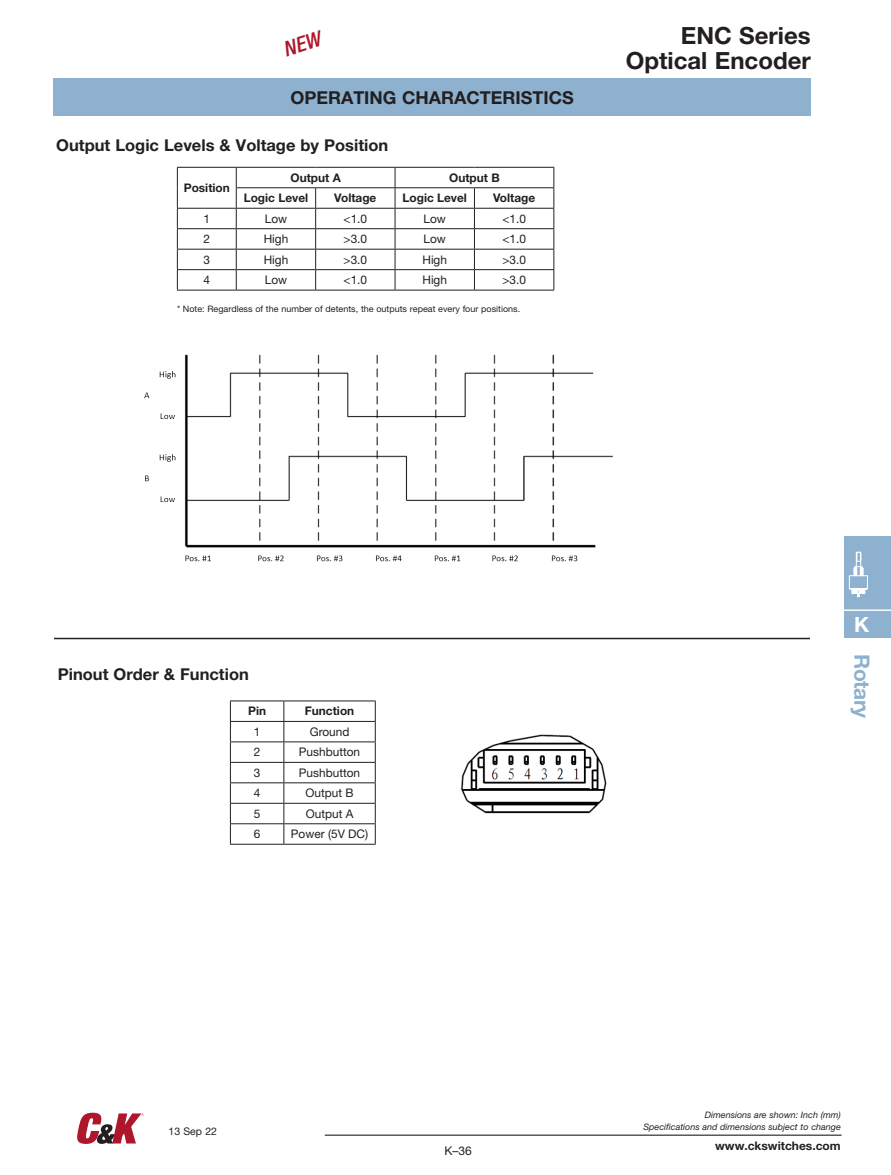
<style>
.page{position:relative;width:891px;height:1175px;background:#fff}
.page>*{position:absolute;margin:0;border:0;box-sizing:border-box;transform-origin:0 0}
.Page_head_right{font:700 23.7px "Helvetica Neue LT Std";color:#231f20}
.t1{font:700 21px "Helvetica Neue";letter-spacing:-.025em;color:#8db1ce}
.t2{font:700 21px "Helvetica Neue";color:#fff}
.Category_head_-_blk{font:700 17.85px "Helvetica Neue LT Std";color:#231f20}
.Main_head{font:700 16.35px "Helvetica Neue LT Std";color:#231f20}
.t3{font:12px "Helvetica Neue LT Std";color:#231f20}
.t4{font:11.85px "Helvetica Neue LT Std";color:#231f20}
.t5{font:700 11.85px "Helvetica Neue LT Std";color:#231f20}
.t6{font:10.5px "Helvetica Neue LT Std";color:#231f20}
.t7{font:8.85px "Helvetica Neue LT Std";color:#231f20}
.t8{font:italic 8.85px/11.9px "Helvetica Neue LT Std";color:#231f20;text-align:right}
</style>
<div class="page">
<hr style="left:325px;top:1134px;width:517px;height:1px;background:#57585a">
<svg style="left:77px;top:1112px;width:67px;height:31px"></svg>
<div style="left:844px;top:536px;width:47px;height:102px;background:#8db1ce"></div>
<hr style="left:844px;top:609px;width:47px;height:2px;background:#fff">
<svg style="left:848px;top:551px;width:20px;height:46px"></svg>
<hr style="left:53px;top:78px;width:758px;height:2px;background:#231f20">
<div style="left:53px;top:79px;width:758px;height:37px;background:#8db1ce"></div>
<hr style="left:177px;top:167px;width:59px;height:1px;background:#231f20">
<hr style="left:236px;top:167px;width:80px;height:1px;background:#231f20">
<hr style="left:316px;top:167px;width:79px;height:1px;background:#231f20">
<hr style="left:395px;top:167px;width:79px;height:1px;background:#231f20">
<hr style="left:474px;top:167px;width:80px;height:1px;background:#231f20">
<hr style="left:236px;top:187px;width:80px;height:1px;background:#231f20">
<hr style="left:316px;top:187px;width:79px;height:1px;background:#231f20">
<hr style="left:395px;top:187px;width:79px;height:1px;background:#231f20">
<hr style="left:474px;top:187px;width:80px;height:1px;background:#231f20">
<hr style="left:177px;top:208px;width:59px;height:1px;background:#231f20">
<hr style="left:236px;top:208px;width:80px;height:1px;background:#231f20">
<hr style="left:316px;top:208px;width:79px;height:1px;background:#231f20">
<hr style="left:395px;top:208px;width:79px;height:1px;background:#231f20">
<hr style="left:474px;top:208px;width:80px;height:1px;background:#231f20">
<hr style="left:177px;top:228px;width:59px;height:1px;background:#231f20">
<hr style="left:236px;top:228px;width:80px;height:1px;background:#231f20">
<hr style="left:316px;top:228px;width:79px;height:1px;background:#231f20">
<hr style="left:395px;top:228px;width:79px;height:1px;background:#231f20">
<hr style="left:474px;top:228px;width:80px;height:1px;background:#231f20">
<hr style="left:177px;top:249px;width:59px;height:1px;background:#231f20">
<hr style="left:236px;top:249px;width:80px;height:1px;background:#231f20">
<hr style="left:316px;top:249px;width:79px;height:1px;background:#231f20">
<hr style="left:395px;top:249px;width:79px;height:1px;background:#231f20">
<hr style="left:474px;top:249px;width:80px;height:1px;background:#231f20">
<hr style="left:177px;top:269px;width:59px;height:1px;background:#231f20">
<svg style="left:177px;top:168px;width:1px;height:122px"></svg>
<hr style="left:236px;top:269px;width:80px;height:1px;background:#231f20">
<svg style="left:236px;top:168px;width:1px;height:122px"></svg>
<hr style="left:316px;top:269px;width:79px;height:1px;background:#231f20">
<svg style="left:315px;top:188px;width:1px;height:102px"></svg>
<hr style="left:395px;top:269px;width:79px;height:1px;background:#231f20">
<svg style="left:395px;top:168px;width:1px;height:122px"></svg>
<hr style="left:474px;top:269px;width:80px;height:1px;background:#231f20">
<svg style="left:474px;top:188px;width:1px;height:102px"></svg>
<svg style="left:553px;top:168px;width:1px;height:122px"></svg>
<hr style="left:177px;top:290px;width:59px;height:1px;background:#231f20">
<hr style="left:236px;top:290px;width:80px;height:1px;background:#231f20">
<hr style="left:316px;top:290px;width:79px;height:1px;background:#231f20">
<hr style="left:395px;top:290px;width:79px;height:1px;background:#231f20">
<hr style="left:474px;top:290px;width:80px;height:1px;background:#231f20">
<img style="left:144px;top:354px;width:469px;height:208px">
<hr style="left:230px;top:700px;width:54px;height:1px;background:#231f20">
<hr style="left:284px;top:700px;width:92px;height:1px;background:#231f20">
<hr style="left:230px;top:721px;width:54px;height:1px;background:#231f20">
<hr style="left:284px;top:721px;width:92px;height:1px;background:#231f20">
<hr style="left:230px;top:741px;width:54px;height:1px;background:#231f20">
<hr style="left:284px;top:741px;width:92px;height:1px;background:#231f20">
<hr style="left:230px;top:762px;width:54px;height:1px;background:#231f20">
<hr style="left:284px;top:762px;width:92px;height:1px;background:#231f20">
<hr style="left:230px;top:782px;width:54px;height:1px;background:#231f20">
<hr style="left:284px;top:782px;width:92px;height:1px;background:#231f20">
<hr style="left:230px;top:803px;width:54px;height:1px;background:#231f20">
<hr style="left:284px;top:803px;width:92px;height:1px;background:#231f20">
<hr style="left:230px;top:823px;width:54px;height:1px;background:#231f20">
<svg style="left:230px;top:701px;width:1px;height:143px"></svg>
<hr style="left:284px;top:823px;width:92px;height:1px;background:#231f20">
<svg style="left:283px;top:701px;width:1px;height:143px"></svg>
<svg style="left:375px;top:701px;width:1px;height:143px"></svg>
<hr style="left:230px;top:844px;width:54px;height:1px;background:#231f20">
<hr style="left:284px;top:844px;width:92px;height:1px;background:#231f20">
<hr style="left:54px;top:638px;width:756px;height:1px;background:#231f20">
<img style="left:461px;top:734px;width:146px;height:80px">
<p class="Category_head_-_blk" style="left:290px;top:86px;width:285px">OPERATING CHARACTERISTICS</p>
<p class="Main_head" style="left:56px;top:135px;width:334px">Output Logic Levels &amp; Voltage by Position</p>
<p class="t5" style="left:184px;top:180px;width:48px">Position</p>
<p class="t5" style="left:291px;top:170px;width:52px">Output A</p>
<p class="t5" style="left:449px;top:170px;width:52px">Output B</p>
<p class="t5" style="left:244px;top:191px;width:66px">Logic Level</p>
<p class="t5" style="left:334px;top:191px;width:44px">Voltage</p>
<p class="t5" style="left:403px;top:191px;width:66px">Logic Level</p>
<p class="t5" style="left:493px;top:191px;width:44px">Voltage</p>
<p class="t4" style="left:204px;top:211px;width:8px">1</p>
<p class="t4" style="left:265px;top:211px;width:24px">Low</p>
<p class="t4" style="left:344px;top:211px;width:25px">&lt;1.0</p>
<p class="t4" style="left:424px;top:211px;width:24px">Low</p>
<p class="t4" style="left:502px;top:211px;width:25px">&lt;1.0</p>
<p class="t4" style="left:204px;top:232px;width:8px">2</p>
<p class="t4" style="left:264px;top:232px;width:26px">High</p>
<p class="t4" style="left:344px;top:232px;width:25px">&gt;3.0</p>
<p class="t4" style="left:424px;top:232px;width:24px">Low</p>
<p class="t4" style="left:502px;top:232px;width:25px">&lt;1.0</p>
<p class="t4" style="left:204px;top:252px;width:8px">3</p>
<p class="t4" style="left:264px;top:252px;width:26px">High</p>
<p class="t4" style="left:344px;top:252px;width:25px">&gt;3.0</p>
<p class="t4" style="left:422px;top:252px;width:26px">High</p>
<p class="t4" style="left:502px;top:252px;width:25px">&gt;3.0</p>
<p class="t4" style="left:204px;top:273px;width:8px">4</p>
<p class="t4" style="left:265px;top:273px;width:24px">Low</p>
<p class="t4" style="left:344px;top:273px;width:25px">&lt;1.0</p>
<p class="t4" style="left:422px;top:273px;width:26px">High</p>
<p class="t4" style="left:502px;top:273px;width:25px">&gt;3.0</p>
<p class="t7" style="left:177px;top:303px;width:345px">* Note: Regardless of the number of detents, the outputs repeat every four positions.</p>
<p class="Page_head_right" style="left:681px;top:21px;width:131px">ENC Series</p>
<p class="Page_head_right" style="left:626px;top:46px;width:187px">Optical Encoder</p>
<p class="Main_head" style="left:58px;top:663px;width:193px">Pinout Order &amp; Function</p>
<p class="t5" style="left:248px;top:704px;width:19px">Pin</p>
<p class="t5" style="left:305px;top:704px;width:51px">Function</p>
<p class="t4" style="left:254px;top:724px;width:8px">1</p>
<p class="t4" style="left:310px;top:724px;width:41px">Ground</p>
<p class="t4" style="left:254px;top:745px;width:8px">2</p>
<p class="t4" style="left:299px;top:745px;width:63px">Pushbutton</p>
<p class="t4" style="left:254px;top:765px;width:8px">3</p>
<p class="t4" style="left:299px;top:765px;width:63px">Pushbutton</p>
<p class="t4" style="left:254px;top:786px;width:8px">4</p>
<p class="t4" style="left:306px;top:786px;width:50px">Output B</p>
<p class="t4" style="left:254px;top:806px;width:8px">5</p>
<p class="t4" style="left:306px;top:806px;width:49px">Output A</p>
<p class="t4" style="left:254px;top:827px;width:8px">6</p>
<p class="t4" style="left:291px;top:827px;width:79px">Power (5V DC)</p>
<p class="t6" style="left:169px;top:1125px;width:50px">13 Sep 22</p>
<p class="t3" style="left:444px;top:1143px;width:29px">K–36</p>
<h2 class="t2" style="left:854px;top:611px;width:17px">K</h2>
<h2 class="t1" style="left:875px;top:654px;width:66px;rotate:90deg">Rotary</h2>
<p class="t8" style="left:643px;top:1108px;width:199px">Dimensions are shown: Inch (mm)<br>Specifications and dimensions subject to change</p>
<p class="t5" style="left:715px;top:1138px;width:127px">www.ckswitches.com</p>
</div>
